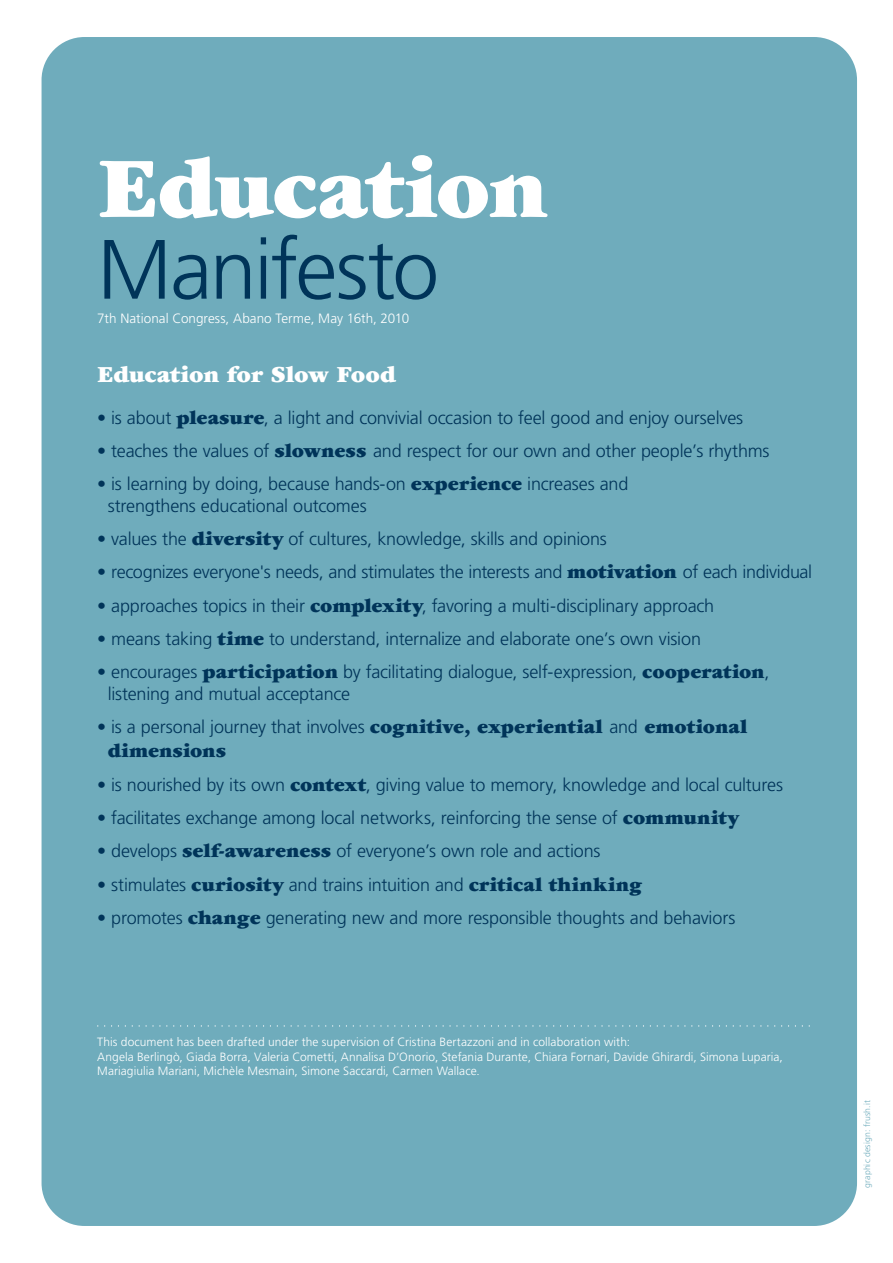
<style>
.page{position:relative;width:893px;height:1263px;background:#fff}
.page>*{position:absolute;margin:0;border:0;box-sizing:border-box;transform-origin:0 0}
.t1{font:90px "ITC Garamond Std Ult";letter-spacing:-.01em;color:#fff}
.t2{font:300 84px "Frutiger LT Std";letter-spacing:-.025em;color:#003459}
.t3{font:24px "ITC Garamond Std Ult";letter-spacing:-.005em;color:#fff}
.t4{font:20.25px "ITC Garamond Std Ult";letter-spacing:.005em;color:#003459}
.t5{font:300 18px/21.6px "Frutiger LT Std";letter-spacing:-.01em;color:#003459}
.t6{font:300 13.5px "Frutiger LT Std";color:#fff}
.t7{font:300 12px/14.4px "Frutiger LT Std";letter-spacing:.005em;color:#fff}
.t8{font:300 8.7px "Frutiger LT Std";letter-spacing:.015em;color:#4c98ac}
.s1{font-family:"ITC Garamond Std Ult";font-weight:400;font-size:20.25px}
</style>
<div class="page">
<div style="left:42px;top:37px;width:815px;height:1189px;background:#6facbc;border-radius:43px"></div>
<svg style="left:97px;top:1025px;width:713px;height:1px"></svg>
<h1 class="t1" style="left:97px;top:136px;width:452px">Education</h1>
<h2 class="t2" style="left:97px;top:222px;width:343px">Manifesto</h2>
<p class="t6" style="left:97px;top:310px;width:314px">7th National Congress, Abano Terme, May 16th, 2010</p>
<h3 class="t3" style="left:97px;top:360px;width:300px">Education for Slow Food</h3>
<p class="t5" style="left:97px;top:407px;width:648px">• is about <span class="s1">pleasure</span>, a light and convivial occasion to feel good and enjoy ourselves</p>
<p class="t5" style="left:97px;top:440px;width:674px">• teaches the values of <span class="s1">slowness</span> and respect for our own and other people’s rhythms</p>
<p class="t5" style="left:108px;top:473px;width:522px;text-indent:-10px">• is learning by doing, because hands-on <span class="s1">experience</span> increases and strengthens educational outcomes</p>
<p class="t5" style="left:97px;top:528px;width:511px">• values the <span class="s1">diversity</span> of cultures, knowledge, skills and opinions</p>
<p class="t5" style="left:97px;top:562px;width:716px">• recognizes everyone's needs, and stimulates the interests and <span class="s1">motivation</span> of each individual</p>
<p class="t5" style="left:97px;top:595px;width:619px">• approaches topics in their <span class="s1">complexity</span>, favoring a multi-disciplinary approach</p>
<p class="t5" style="left:97px;top:628px;width:605px">• means taking <span class="s1">time</span> to understand, internalize and elaborate one’s own vision</p>
<p class="t5" style="left:108px;top:661px;width:663px;text-indent:-11px">• encourages <span class="s1">participation</span> by facilitating dialogue, self-expression, <span class="s1">cooperation</span>, listening and mutual acceptance</p>
<p class="t5" style="left:97px;top:716px;width:652px">• is a personal journey that involves <span class="s1">cognitive, experiential</span> and <span class="s1">emotional</span></p>
<p class="t4" style="left:108px;top:739px;width:120px">dimensions</p>
<p class="t5" style="left:97px;top:774px;width:687px">• is nourished by its own <span class="s1">context</span>, giving value to memory, knowledge and local cultures</p>
<p class="t5" style="left:97px;top:807px;width:643px">• facilitates exchange among local networks, reinforcing the sense of <span class="s1">community</span></p>
<p class="t5" style="left:97px;top:841px;width:505px">• develops <span class="s1">self-awareness</span> of everyone’s own role and actions</p>
<p class="t5" style="left:97px;top:874px;width:546px">• stimulates <span class="s1">curiosity</span> and trains intuition and <span class="s1">critical thinking</span></p>
<p class="t5" style="left:97px;top:907px;width:640px">• promotes <span class="s1">change</span> generating new and more responsible thoughts and behaviors</p>
<p class="t7" style="left:97px;top:1035px;width:687px">This document has been drafted under the supervision of Cristina Bertazzoni and in collaboration with:<br>Angela Berlingò, Giada Borra, Valeria Cometti, Annalisa D’Onorio, Stefania Durante, Chiara Fornari, Davide Ghirardi, Simona Luparia,<br>Mariagiulia Mariani, Michèle Mesmain, Simone Saccardi, Carmen Wallace.</p>
<p class="t8" style="left:862px;top:1188px;width:89px;rotate:-90deg">graphic design: frush.it</p>
</div>
